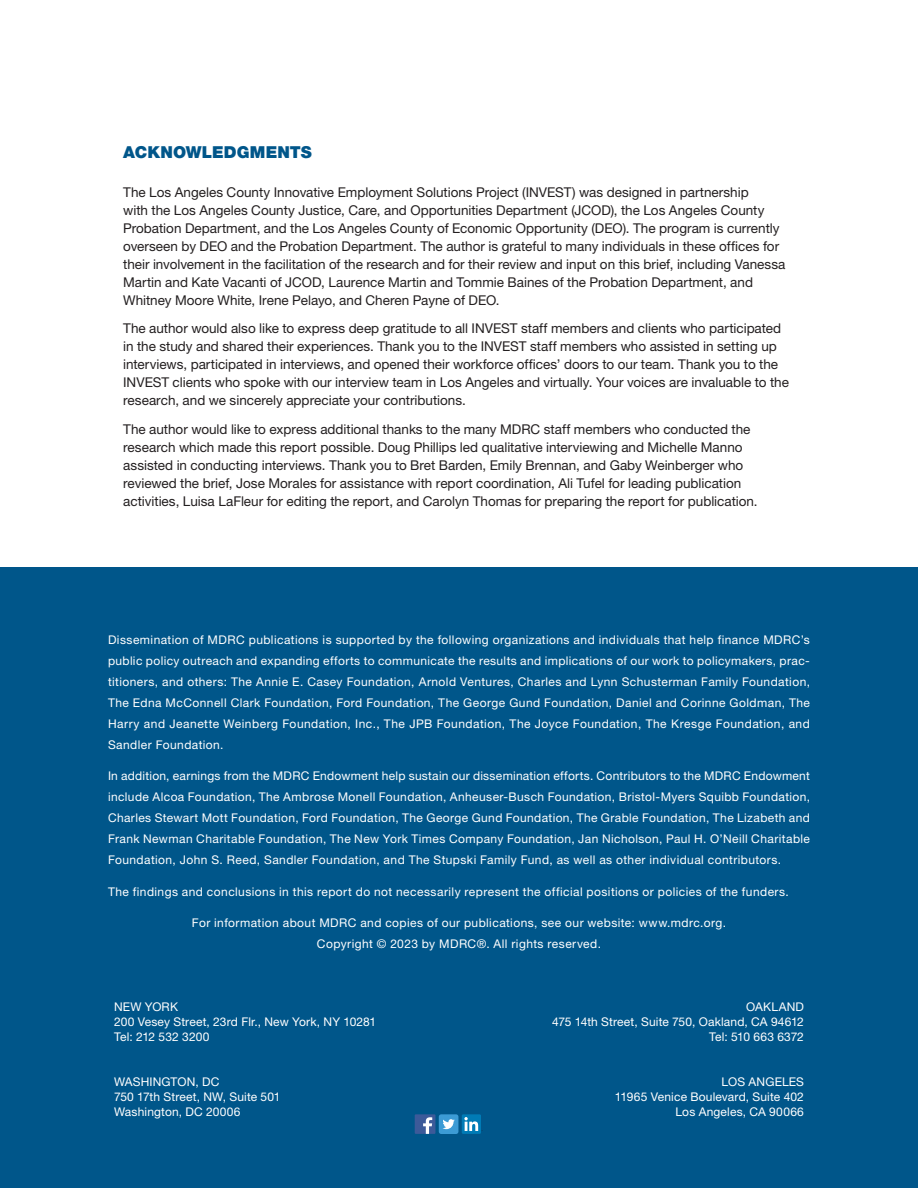
<style>
.page{position:relative;width:918px;height:1188px;background:#fff}
.page>*{position:absolute;margin:0;border:0;box-sizing:border-box;transform-origin:0 0}
.Subhead_A{font:900 16.5px "Helvetica Neue LT Std";letter-spacing:.005em;color:#00568a}
.Acknowledgments{font:13.5px/18px "Helvetica Neue LT Std";color:#231f20}
.Boilerplate{font:12px/21px "Helvetica Neue LT Std";letter-spacing:.035em;color:#fff;text-align:justify}
.Cover_-_Address{font:12px "Helvetica Neue LT Std";letter-spacing:.01em;color:#fff}
</style>
<div class="page">
<div style="left:0;top:567px;width:918px;height:621px;background:#00568a"></div>
<div style="left:415px;top:1114px;width:20px;height:20px;background:#3c5a99"></div>
<svg style="left:423px;top:1117px;width:9px;height:17px"></svg>
<div style="left:439px;top:1114px;width:19px;height:20px;background:#3c9bd5;border-radius:2px"></div>
<svg style="left:442px;top:1119px;width:13px;height:10px"></svg>
<div style="left:462px;top:1114px;width:19px;height:20px;background:#007bb6"></div>
<svg style="left:464px;top:1117px;width:19px;height:14px"></svg>
<p class="Subhead_A" style="left:123px;top:142px;width:190px">ACKNOWLEDGMENTS</p>
<p class="Acknowledgments" style="left:123px;top:183px;width:664px">The Los Angeles County Innovative Employment Solutions Project (INVEST) was designed in partnership<br>with the Los Angeles County Justice, Care, and Opportunities Department (JCOD), the Los Angeles County Probation Department, and the Los Angeles County of Economic Opportunity (DEO). The program is currently overseen by DEO and the Probation Department. The author is grateful to many individuals in these offices for their involvement in the facilitation of the research and for their review and input on this brief, including Vanessa Martin and Kate Vacanti of JCOD, Laurence Martin and Tommie Baines of the Probation Department, and Whitney Moore White, Irene Pelayo, and Cheren Payne of DEO.</p>
<p class="Acknowledgments" style="left:123px;top:319px;width:667px">The author would also like to express deep gratitude to all INVEST staff members and clients who participated in the study and shared their experiences. Thank you to the INVEST staff members who assisted in setting up interviews, participated in interviews, and opened their workforce offices’ doors to our team. Thank you to the INVEST clients who spoke with our interview team in Los Angeles and virtually. Your voices are invaluable to the research, and we sincerely appreciate your contributions.</p>
<p class="Acknowledgments" style="left:123px;top:420px;width:636px">The author would like to express additional thanks to the many MDRC staff members who conducted the research which made this report possible. Doug Phillips led qualitative interviewing and Michelle Manno assisted in conducting interviews. Thank you to Bret Barden, Emily Brennan, and Gaby Weinberger who reviewed the brief, Jose Morales for assistance with report coordination, Ali Tufel for leading publication activities, Luisa LaFleur for editing the report, and Carolyn Thomas for preparing the report for publication.</p>
<p class="Boilerplate" style="left:108px;top:629px;width:704px">Dissemination of MDRC publications is supported by the following organizations and individuals that help finance MDRC’s public policy outreach and expanding efforts to communicate the results and implications of our work to policymakers, prac&shy;titioners, and others: The Annie E. Casey Foundation, Arnold Ventures, Charles and Lynn Schusterman Family Foundation, The Edna McConnell Clark Foundation, Ford Foundation, The George Gund Foundation, Daniel and Corinne Goldman, The Harry and Jeanette Weinberg Foundation, Inc., The JPB Foundation, The Joyce Foundation, The Kresge Foundation, and Sandler Foundation.</p>
<p class="Boilerplate" style="left:108px;top:765px;width:704px">In addition, earnings from the MDRC Endowment help sustain our dissemination efforts. Contributors to the MDRC Endowment include Alcoa Foundation, The Ambrose Monell Foundation, Anheuser-Busch Foundation, Bristol-Myers Squibb Foundation, Charles Stewart Mott Foundation, Ford Foundation, The George Gund Foundation, The Grable Foundation, The Lizabeth and Frank Newman Charitable Foundation, The New York Times Company Foundation, Jan Nicholson, Paul H. O’Neill Charitable Foundation, John S. Reed, Sandler Foundation, and The Stupski Family Fund, as well as other individual contributors.</p>
<p class="Boilerplate" style="left:108px;top:881px;width:682px">The findings and conclusions in this report do not necessarily represent the official positions or policies of the funders.</p>
<p class="Boilerplate" style="left:192px;top:912px;width:536px;text-align:center">For information about MDRC and copies of our publications, see our website: www.mdrc.org.<br>Copyright © 2023 by MDRC®. All rights reserved.</p>
<p class="Cover_-_Address" style="left:114px;top:999px;width:66px">NEW YORK</p>
<p class="Cover_-_Address" style="left:114px;top:1014px;width:264px">200 Vesey Street, 23rd Flr., New York, NY 10281</p>
<p class="Cover_-_Address" style="left:114px;top:1029px;width:97px">Tel: 212 532 3200</p>
<p class="Cover_-_Address" style="left:114px;top:1075px;width:107px">WASHINGTON, DC</p>
<p class="Cover_-_Address" style="left:114px;top:1090px;width:168px">750 17th Street, NW, Suite 501</p>
<p class="Cover_-_Address" style="left:114px;top:1105px;width:128px">Washington, DC 20006</p>
<p class="Cover_-_Address" style="left:746px;top:999px;width:59px">OAKLAND</p>
<p class="Cover_-_Address" style="left:552px;top:1014px;width:253px">475 14th Street, Suite 750, Oakland, CA 94612</p>
<p class="Cover_-_Address" style="left:709px;top:1029px;width:96px">Tel: 510 663 6372</p>
<p class="Cover_-_Address" style="left:722px;top:1075px;width:84px">LOS ANGELES</p>
<p class="Cover_-_Address" style="left:615px;top:1090px;width:191px">11965 Venice Boulevard, Suite 402</p>
<p class="Cover_-_Address" style="left:675px;top:1105px;width:130px">Los Angeles, CA 90066</p>
</div>
